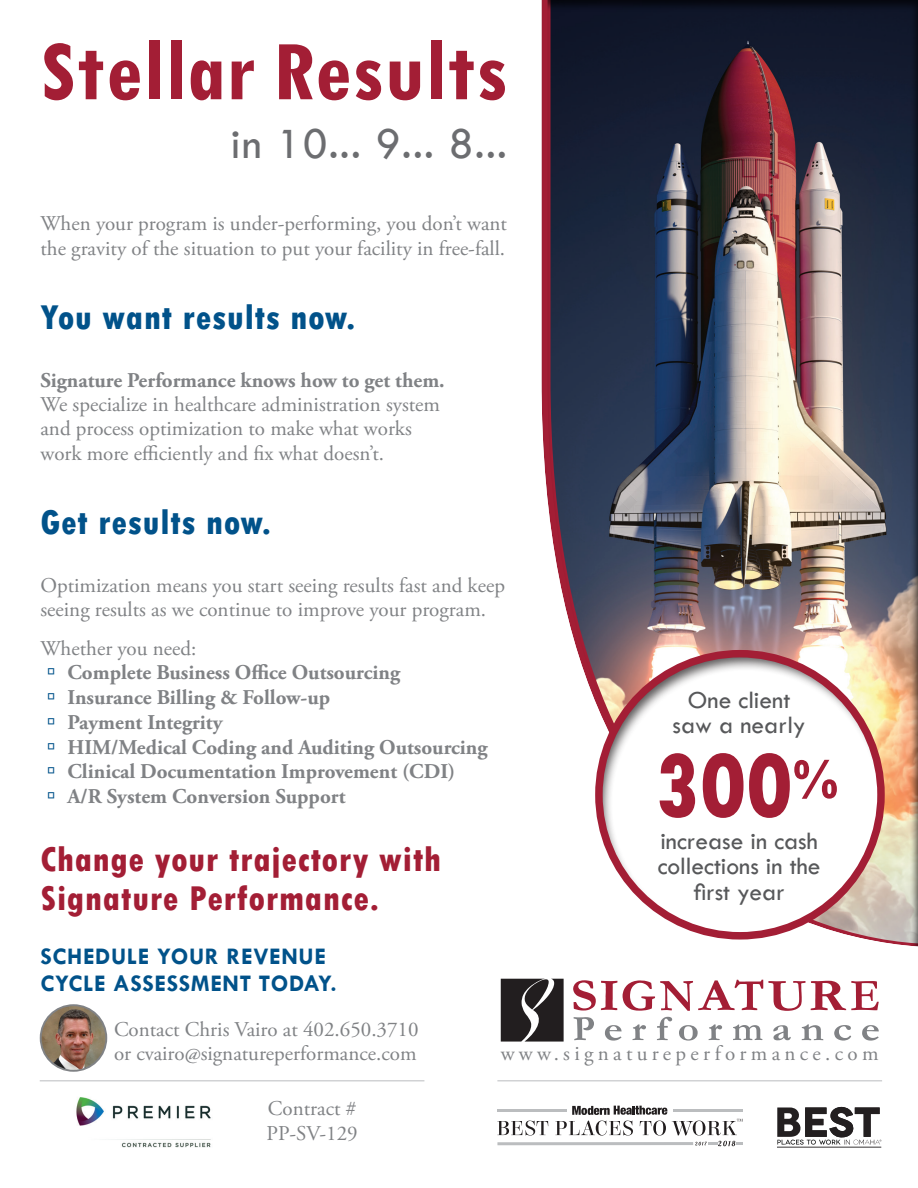
<style>
.page{position:relative;width:918px;height:1188px;background:#fff}
.page>*{position:absolute;margin:0;border:0;box-sizing:border-box;transform-origin:0 0}
.t1{font:800 condensed 94.5px "Tw Cen";color:#a31e35}
.t2{font:700 condensed 90px "Tw Cen";letter-spacing:.015em;color:#a31e35}
.t3{font:45px "Tw Cen";color:#6c6d70}
.t4{font:800 condensed 36px/39.6px "Tw Cen";letter-spacing:.025em;color:#a31e35}
.t5{font:800 condensed 36px "Tw Cen";letter-spacing:.025em;color:#01528a}
.t6{font:25.5px/25.5px "Tw Cen";color:#57585a;text-align:center}
.t7{font:700 24px/26.4px "Tw Cen";letter-spacing:.025em;color:#01528a}
.t8{font:21px/24.2px "Adobe Garamond Pro";color:#808285}
.t9{font:700 21px "Adobe Garamond Pro";color:#808285}
.t10{font:21px "Adobe Garamond Pro";letter-spacing:.205em;color:#808285}
.s1{color:#01528a}
</style>
<div class="page">
<div style="left:547px;top:0;width:371px;height:948px;background:#231f20;opacity:.75"></div>
<div style="left:593px;top:650px;width:325px;height:290px;background:#231f20;opacity:.75"></div>
<div style="left:595px;top:650px;width:290px;height:290px;border:8px solid #a31e35;border-radius:50%"></div>
<svg style="left:501px;top:979px;width:63px;height:63px;background:#3e3a3b"></svg>
<svg style="left:573px;top:980px;width:44px;height:31px"></svg>
<svg style="left:623px;top:980px;width:256px;height:31px"></svg>
<svg style="left:574px;top:1017px;width:20px;height:23px"></svg>
<svg style="left:605px;top:1025px;width:17px;height:16px"></svg>
<svg style="left:632px;top:1024px;width:14px;height:16px"></svg>
<svg style="left:657px;top:1017px;width:15px;height:23px"></svg>
<svg style="left:679px;top:1025px;width:19px;height:16px"></svg>
<svg style="left:709px;top:1024px;width:13px;height:16px"></svg>
<svg style="left:733px;top:1025px;width:29px;height:15px"></svg>
<svg style="left:773px;top:1025px;width:18px;height:15px"></svg>
<svg style="left:802px;top:1024px;width:21px;height:16px"></svg>
<svg style="left:834px;top:1025px;width:17px;height:16px"></svg>
<svg style="left:862px;top:1025px;width:17px;height:16px"></svg>
<hr style="left:497px;top:1142px;width:196px;height:3px;background:#bbbdbf">
<svg style="left:497px;top:1121px;width:51px;height:15px"></svg>
<hr style="left:497px;top:1109px;width:69px;height:3px;background:#bbbdbf">
<svg style="left:555px;top:1106px;width:188px;height:40px"></svg>
<svg style="left:777px;top:1107px;width:104px;height:41px"></svg>
<img style="left:41px;top:1005px;width:65px;height:66px;border-radius:33px">
<div style="left:40px;top:1004px;width:67px;height:68px;border:2px solid #808285;border-radius:50%"></div>
<img style="left:76px;top:1097px;width:135px;height:51px">
<hr style="left:40px;top:1080px;width:384px;height:2px;background:#d1d2d4">
<hr style="left:497px;top:1080px;width:385px;height:2px;background:#d1d2d4">
<h2 class="t2" style="left:40px;top:17px;width:468px">Stellar Results</h2>
<h3 class="t3" style="left:231px;top:117px;width:278px">in 10... 9... 8...</h3>
<p class="t8" style="left:40px;top:212px;width:468px">When your program is under-performing, you don’t want the gravity of the situation to put your facility in free-fall.</p>
<h3 class="t5" style="left:40px;top:296px;width:317px">You want results now.</h3>
<p class="t9" style="left:40px;top:368px;width:406px">Signature Performance knows how to get them.</p>
<p class="t8" style="left:40px;top:393px;width:401px">We specialize in healthcare administration system and process optimization to make what works work more efficiently and fix what doesn’t.</p>
<h3 class="t5" style="left:40px;top:501px;width:232px">Get results now.</h3>
<p class="t8" style="left:40px;top:574px;width:466px">Optimization means you start seeing results fast and keep seeing results as we continue to improve your program.</p>
<p class="t8" style="left:40px;top:637px;width:157px">Whether you need:</p>
<p class="t9" style="left:47px;top:660px;width:354px"><span class="s1">→</span> Complete Business Office Outsourcing</p>
<p class="t9" style="left:47px;top:685px;width:285px"><span class="s1">→</span> Insurance Billing &amp; Follow-up</p>
<p class="t9" style="left:47px;top:710px;width:177px"><span class="s1">→</span> Payment Integrity</p>
<p class="t9" style="left:47px;top:735px;width:442px"><span class="s1">→</span> HIM/Medical Coding and Auditing Outsourcing</p>
<p class="t9" style="left:47px;top:760px;width:410px"><span class="s1">→</span> Clinical Documentation Improvement (CDI)</p>
<p class="t9" style="left:47px;top:784px;width:300px"><span class="s1">→</span> A/R System Conversion Support</p>
<h3 class="t4" style="left:40px;top:839px;width:402px">Change your trajectory with<br>Signature Performance.</h3>
<p class="t7" style="left:40px;top:943px;width:298px">SCHEDULE YOUR REVENUE<br>CYCLE ASSESSMENT TODAY.</p>
<p class="t8" style="left:114px;top:1018px;width:306px">Contact Chris Vairo at 402.650.3710 or cvairo@signatureperformance.com</p>
<p class="t6" style="left:673px;top:687px;width:135px">One client saw a nearly</p>
<h1 class="t1" style="left:654px;top:730px;width:186px">300<sup>%</sup></h1>
<p class="t6" style="left:658px;top:828px;width:164px">increase in cash collections in the first year</p>
<p class="t10" style="left:501px;top:1040px;width:379px">www.signatureperformance.com</p>
<p class="t8" style="left:267px;top:1097px;width:93px">Contract #<br>PP-SV-129</p>
</div>
